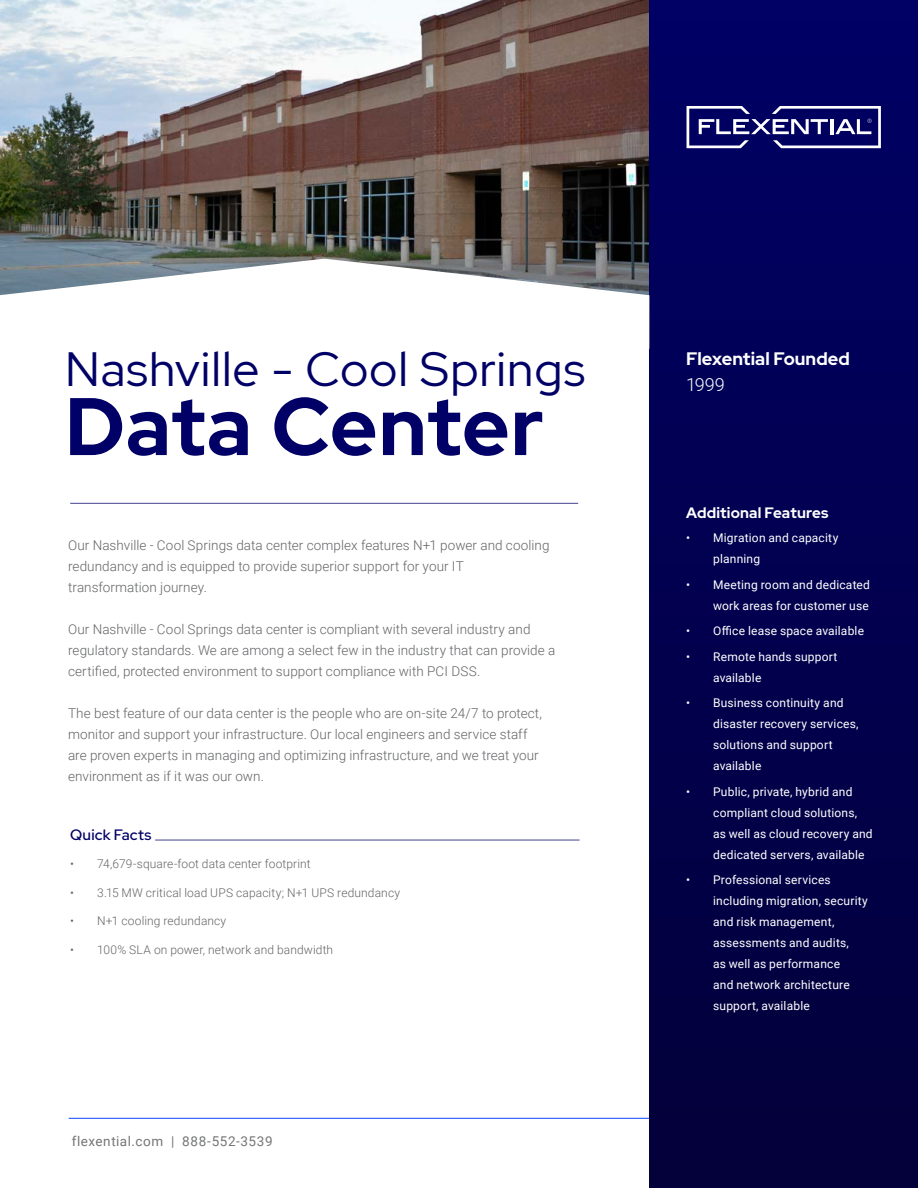
<style>
.page{position:relative;width:918px;height:1188px;background:#fff}
.page>*{position:absolute;margin:0;border:0;box-sizing:border-box;transform-origin:0 0}
.t1{font:700 81.3px "Red Hat Display";letter-spacing:.01em;color:#006}
.t2{font:48px "Red Hat Display";letter-spacing:.02em;color:#006}
.t3{font:700 18px "Red Hat Display";color:#fff}
.t4{font:300 18px "Roboto";color:#fff}
.t5{font:700 15px "Red Hat Display";letter-spacing:.01em;color:#fff}
.t6{font:500 15px "Red Hat Display";letter-spacing:.015em;color:#006}
.t7{font:300 13.5px/21px "Roboto";letter-spacing:.005em;color:#636466}
.t8{font:13.5px "Roboto";letter-spacing:.04em;color:#747575}
.t9{font:12px/21px "Roboto";letter-spacing:.015em;color:#fff}
.t10{font:300 12px "Roboto";letter-spacing:.01em;color:#636466}
</style>
<div class="page">
<img style="left:0;top:0;width:649px;height:259px">
<hr style="left:69px;top:1118px;width:580px;height:1px;background:#0c44ff">
<div style="left:649px;top:0;width:269px;height:1188px;background:linear-gradient(to bottom,#000065,#030039)"></div>
<svg style="left:687px;top:106px;width:194px;height:42px"></svg>
<svg style="left:0;top:259px;width:649px;height:37px"></svg>
<hr style="left:155px;top:840px;width:425px;height:1px;background:#006">
<hr style="left:70px;top:503px;width:508px;height:1px;background:#006">
<h2 class="t2" style="left:65px;top:338px;width:522px">Nashville - Cool Springs</h2>
<h1 class="t1" style="left:65px;top:373px;width:480px">Data Center</h1>
<p class="t7" style="left:68px;top:534px;width:483px">Our Nashville - Cool Springs data center complex features N+1 power and cooling redundancy and is equipped to provide superior support for your IT transformation journey.</p>
<p class="t7" style="left:68px;top:618px;width:489px">Our Nashville - Cool Springs data center is compliant with several industry and regulatory standards. We are among a select few in the industry that can provide a certified, protected environment to support compliance with PCI DSS.</p>
<p class="t7" style="left:68px;top:702px;width:476px">The best feature of our data center is the people who are on-site 24/7 to protect, monitor and support your infrastructure. Our local engineers and service staff are proven experts in managing and optimizing infrastructure, and we treat your environment as if it was our own.</p>
<p class="t6" style="left:70px;top:825px;width:83px">Quick Facts</p>
<p class="t10" style="left:70px;top:856px;width:242px">• 74,679-square-foot data center footprint</p>
<p class="t10" style="left:70px;top:884px;width:331px">• 3.15 MW critical load UPS capacity; N+1 UPS redundancy</p>
<p class="t10" style="left:70px;top:913px;width:158px">• N+1 cooling redundancy</p>
<p class="t10" style="left:70px;top:941px;width:264px">• 100% SLA on power, network and bandwidth</p>
<p class="t8" style="left:72px;top:1132px;width:202px">flexential.com | 888-552-3539</p>
<h3 class="t3" style="left:686px;top:347px;width:165px">Flexential Founded</h3>
<h3 class="t4" style="left:686px;top:372px;width:40px">1999</h3>
<p class="t5" style="left:686px;top:503px;width:144px">Additional Features</p>
<p class="t9" style="left:713px;top:527px;width:127px;text-indent:-27px">• Migration and capacity planning</p>
<p class="t9" style="left:686px;top:574px;width:185px;text-align:right">• Meeting room and dedicated work areas for customer use</p>
<p class="t9" style="left:686px;top:620px;width:179px">• Office lease space available</p>
<p class="t9" style="left:713px;top:646px;width:126px;text-indent:-27px">• Remote hands support available</p>
<p class="t9" style="left:713px;top:692px;width:147px;text-indent:-27px">• Business continuity and disaster recovery services, solutions and support available</p>
<p class="t9" style="left:713px;top:781px;width:161px;text-indent:-27px">• Public, private, hybrid and compliant cloud solutions, as well as cloud recovery and dedicated servers, available</p>
<p class="t9" style="left:713px;top:869px;width:156px;text-indent:-27px">• Professional services including migration, security and risk management, assessments and audits,<br>as well as performance<br>and network architecture support, available</p>
</div>
